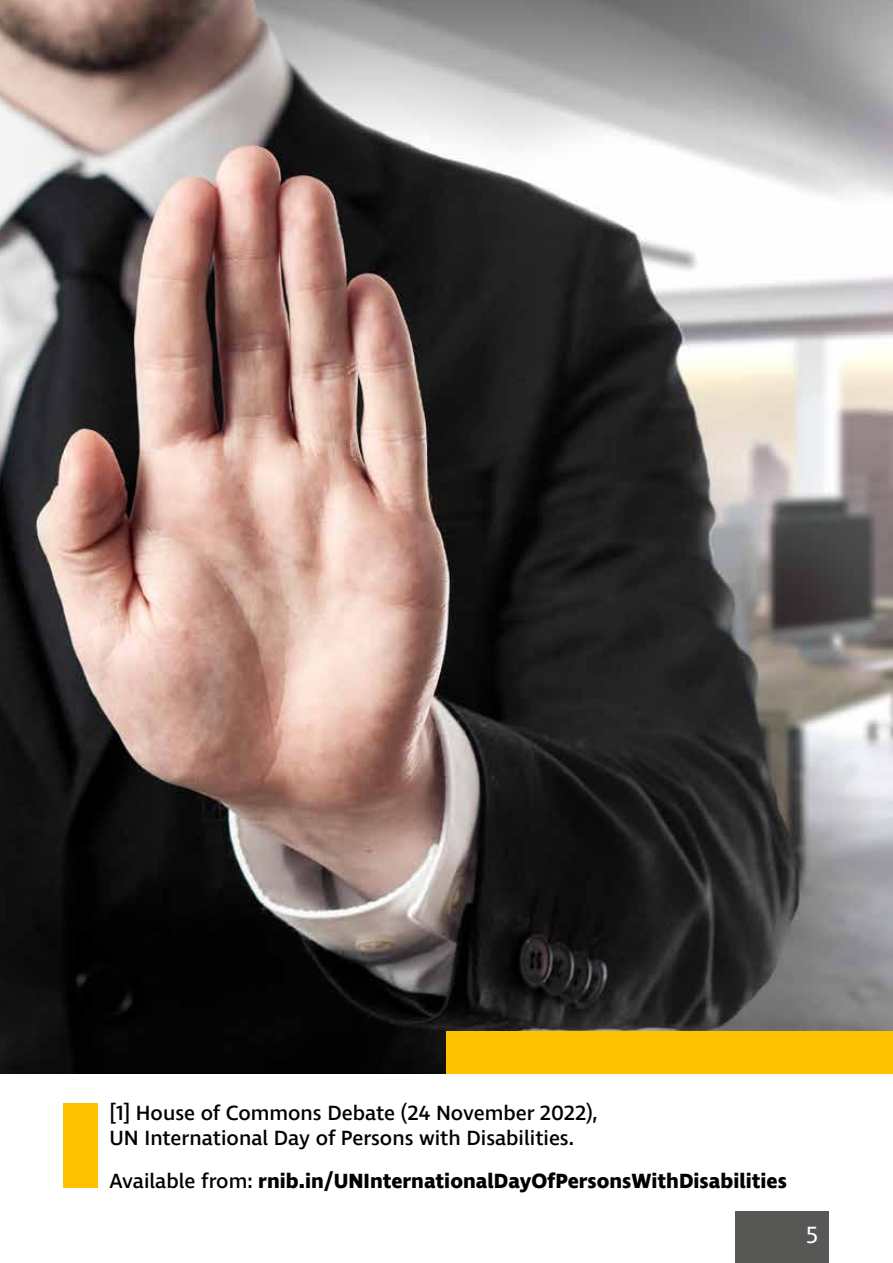
<style>
.page{position:relative;width:893px;height:1263px;background:#fff}
.page>*{position:absolute;margin:0;border:0;box-sizing:border-box;transform-origin:0 0}
.t1{font:24px "Ingra";color:#fff}
.t2{font:500 21px/25.5px "Ingra";color:#000}
.t3{font:700 21px "Ingra";color:#000}
.s1{font-weight:500}
</style>
<div class="page">
<div style="left:736px;top:1212px;width:93px;height:51px;background:#575756"></div>
<img style="left:0;top:0;width:893px;height:1074px">
<div style="left:446px;top:1031px;width:447px;height:43px;background:#fdc300"></div>
<div style="left:64px;top:1103px;width:34px;height:85px;background:#fdc300"></div>
<p class="t2" style="left:109px;top:1101px;width:490px">[1] House of Commons Debate (24 November 2022),<br>UN International Day of Persons with Disabilities.</p>
<p class="t3" style="left:109px;top:1167px;width:679px"><span class="s1">Available from:</span> rnib.in/UNInternationalDayOfPersonsWithDisabilities</p>
<p class="t1" style="left:806px;top:1220px;width:13px">5</p>
</div>
